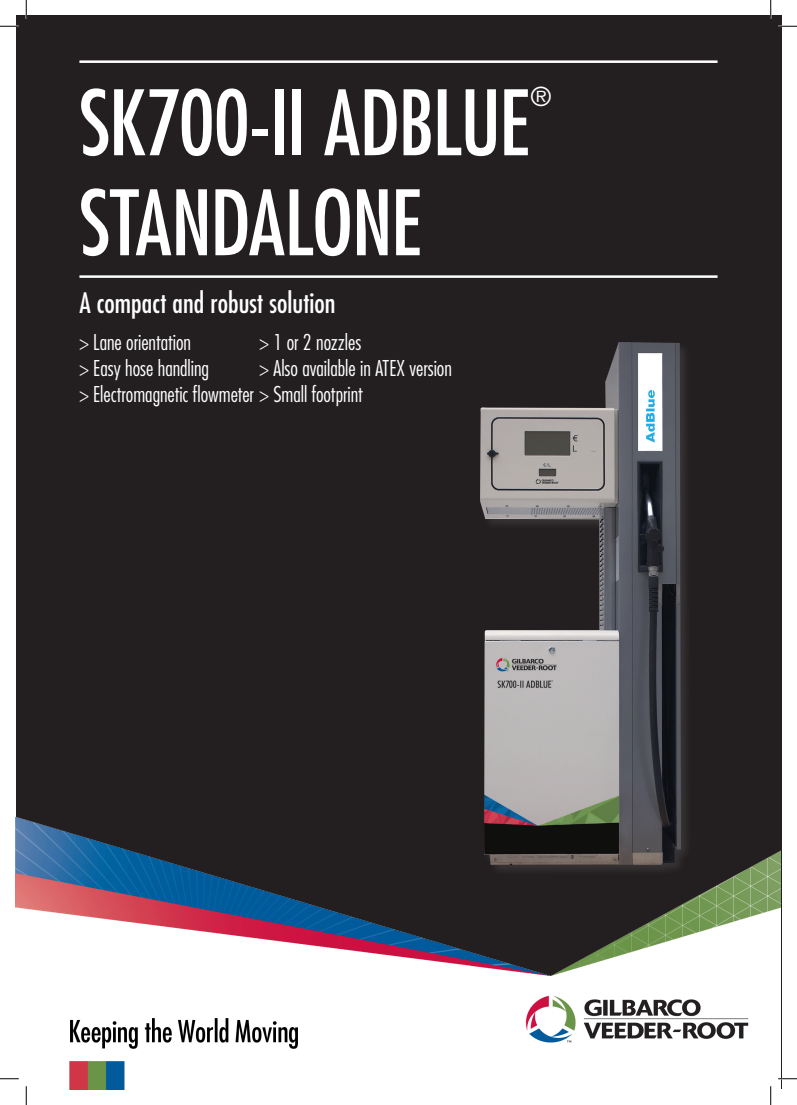
<style>
.page{position:relative;width:797px;height:1105px;background:#fff}
.page>*{position:absolute;margin:0;border:0;box-sizing:border-box;transform-origin:0 0}
.Heading{font:condensed 87.5px "Futura Std";letter-spacing:-.02em;color:#fff}
.Subheader{font:condensed 27.5px "Futura Std";letter-spacing:.005em;color:#fff}
.Heading-2{font:condensed 25.5px "Futura Std";color:#fff}
.Subheader-2{font:300 condensed 21.25px/26.2px "Futura Std";color:#fff}
</style>
<div class="page">
<div style="left:16px;top:16px;width:765px;height:1073px;background:#231f20"></div>
<hr style="left:79px;top:60px;width:638px;height:3px;background:#fff">
<img style="left:16px;top:817px;width:764px;height:272px">
<div style="left:477px;top:340px;width:216px;height:537px;background:#fff;opacity:.1"></div>
<img style="left:479px;top:342px;width:202px;height:523px">
<hr style="left:79px;top:275px;width:638px;height:3px;background:#fff">
<svg style="left:0;top:25px;width:19px;height:2px"></svg>
<svg style="left:778px;top:25px;width:19px;height:2px"></svg>
<svg style="left:0;top:1078px;width:19px;height:1px"></svg>
<svg style="left:778px;top:1078px;width:19px;height:1px"></svg>
<svg style="left:25px;top:0;width:2px;height:19px"></svg>
<svg style="left:25px;top:1086px;width:2px;height:19px"></svg>
<svg style="left:770px;top:0;width:1px;height:19px"></svg>
<svg style="left:770px;top:1086px;width:1px;height:19px"></svg>
<p class="Heading" style="left:79px;top:70px;width:451px">SK700-II ADBLUE</p>
<p class="Heading-2" style="left:531px;top:81px;width:22px">®</p>
<p class="Heading" style="left:79px;top:170px;width:343px">STANDALONE</p>
<p class="Subheader" style="left:79px;top:286px;width:258px">A compact and robust solution</p>
<p class="Subheader-2" style="left:79px;top:329px;width:113px">&gt; Lane orientation</p>
<p class="Subheader-2" style="left:259px;top:329px;width:103px">&gt; 1 or 2 nozzles</p>
<p class="Subheader-2" style="left:79px;top:355px;width:131px">&gt; Easy hose handling</p>
<p class="Subheader-2" style="left:79px;top:355px;width:374px;text-indent:180px">&gt; Also available in ATEX version &gt; Electromagnetic flowmeter &gt; Small footprint</p>
</div>
